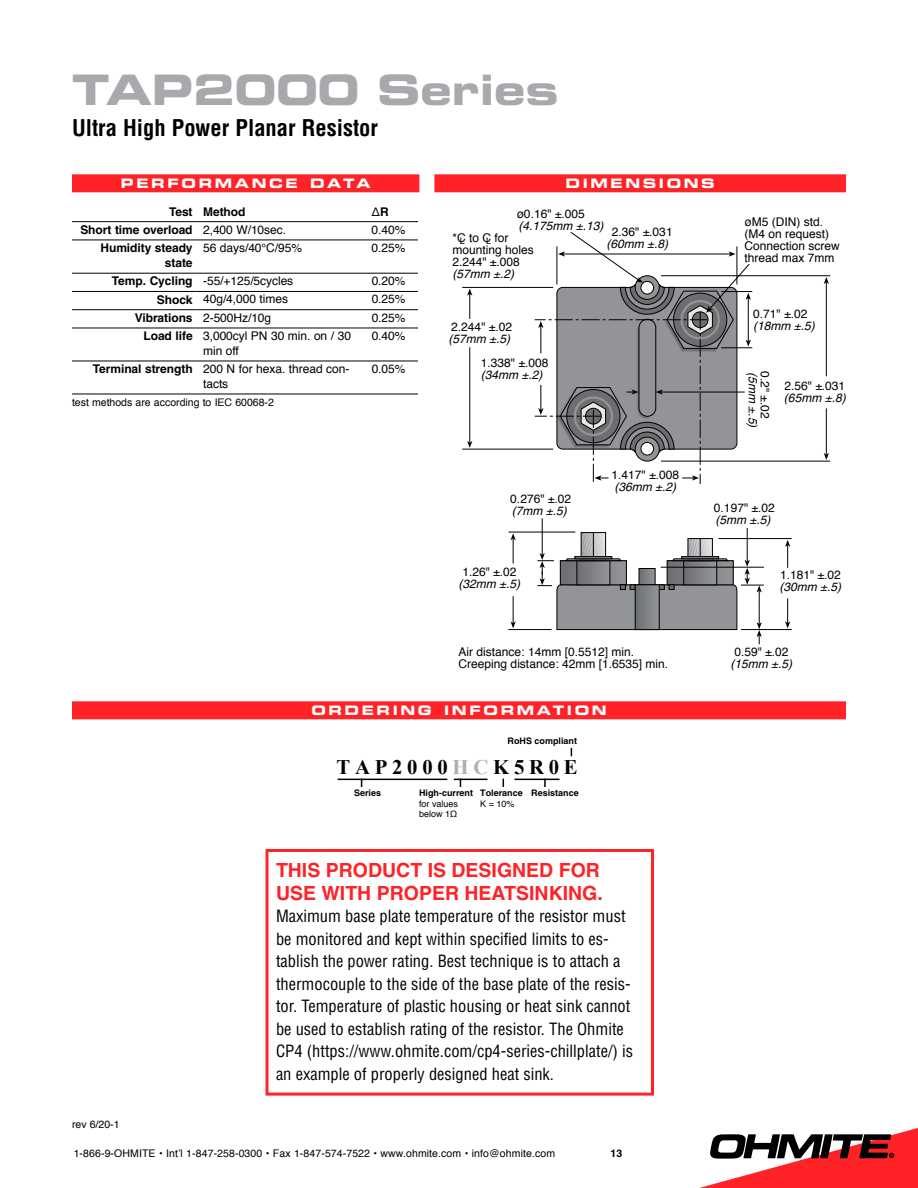
<style>
.page{position:relative;width:918px;height:1188px;background:#fff}
.page>*{position:absolute;margin:0;border:0;box-sizing:border-box;transform-origin:0 0}
.t1{font:42px "Eurostile Bold Extended Two";color:#a7a9ac}
.t2{font:700 condensed 22.5px "Helvetica";color:#000}
.t3{font:700 20.7px "Times New Roman";letter-spacing:.23em;color:#000}
.t4{font:700 19.5px/22.5px "Helvetica";color:#ff2227}
.t5{font:condensed 16.5px/22.5px "Helvetica";color:#000}
.t6{font:13.05px "Eurostile Bold Extended Two";letter-spacing:.2em;color:#fff}
.t7{font:12px/12px "Helvetica";color:#000}
.t8{font:italic 12px "Helvetica";color:#000}
.t9{font:700 12px/15px "Helvetica";letter-spacing:-.005em;color:#000;text-align:right}
.t10{font:10.5px "Helvetica";letter-spacing:.01em;color:#000}
.t11{font:700 10.5px "Helvetica";color:#000}
.t12{font:700 9px "Helvetica";color:#000}
.t13{font:9px/10.5px "Helvetica";color:#000}
.s1{font-weight:700}
.s2{font-weight:400}
.s3{color:#adafb1}
</style>
<div class="page">
<svg style="left:699px;top:1128px;width:219px;height:60px"></svg>
<div style="left:434px;top:174px;width:412px;height:18px;background:#ff2227"></div>
<div style="left:72px;top:701px;width:774px;height:18px;background:#ff2227"></div>
<div style="left:72px;top:174px;width:347px;height:18px;background:#ff2227"></div>
<hr style="left:338px;top:779px;width:109px;height:1px;background:#000">
<hr style="left:455px;top:779px;width:32px;height:1px;background:#000">
<hr style="left:515px;top:779px;width:44px;height:1px;background:#000">
<svg style="left:544px;top:780px;width:2px;height:6px"></svg>
<hr style="left:721px;top:291px;width:31px;height:1px;background:#000">
<hr style="left:721px;top:347px;width:31px;height:1px;background:#000">
<hr style="left:661px;top:275px;width:169px;height:1px;background:#000">
<hr style="left:661px;top:461px;width:169px;height:1px;background:#000">
<hr style="left:826px;top:282px;width:1px;height:94px;background:#000">
<svg style="left:824px;top:277px;width:5px;height:7px"></svg>
<hr style="left:826px;top:408px;width:1px;height:47px;background:#000">
<svg style="left:824px;top:453px;width:5px;height:7px"></svg>
<hr style="left:462px;top:287px;width:91px;height:1px;background:#000">
<hr style="left:462px;top:449px;width:91px;height:1px;background:#000">
<svg style="left:467px;top:289px;width:5px;height:30px"></svg>
<hr style="left:469px;top:347px;width:1px;height:96px;background:#000">
<svg style="left:467px;top:441px;width:5px;height:7px"></svg>
<svg style="left:535px;top:232px;width:216px;height:252px"></svg>
<hr style="left:719px;top:538px;width:73px;height:1px;background:#000">
<hr style="left:741px;top:629px;width:51px;height:1px;background:#000">
<svg style="left:785px;top:540px;width:5px;height:28px"></svg>
<svg style="left:785px;top:598px;width:5px;height:30px"></svg>
<hr style="left:508px;top:532px;width:67px;height:1px;background:#000">
<hr style="left:508px;top:629px;width:44px;height:1px;background:#000">
<svg style="left:511px;top:533px;width:5px;height:30px"></svg>
<svg style="left:511px;top:596px;width:5px;height:32px"></svg>
<hr style="left:747px;top:528px;width:1px;height:33px;background:#000">
<hr style="left:542px;top:518px;width:1px;height:37px;background:#000">
<svg style="left:537px;top:532px;width:227px;height:112px"></svg>
<hr style="left:72px;top:240px;width:124px;height:1px;background:#000">
<hr style="left:196px;top:240px;width:168px;height:1px;background:#000">
<hr style="left:364px;top:240px;width:54px;height:1px;background:#000">
<hr style="left:72px;top:273px;width:124px;height:1px;background:#000">
<hr style="left:196px;top:273px;width:168px;height:1px;background:#000">
<hr style="left:364px;top:273px;width:54px;height:1px;background:#000">
<hr style="left:72px;top:291px;width:124px;height:1px;background:#000">
<hr style="left:196px;top:291px;width:168px;height:1px;background:#000">
<hr style="left:364px;top:291px;width:54px;height:1px;background:#000">
<hr style="left:72px;top:309px;width:124px;height:1px;background:#000">
<hr style="left:196px;top:309px;width:168px;height:1px;background:#000">
<hr style="left:364px;top:309px;width:54px;height:1px;background:#000">
<hr style="left:72px;top:328px;width:124px;height:1px;background:#000">
<hr style="left:196px;top:328px;width:168px;height:1px;background:#000">
<hr style="left:364px;top:328px;width:54px;height:1px;background:#000">
<hr style="left:72px;top:361px;width:124px;height:1px;background:#000">
<hr style="left:196px;top:361px;width:168px;height:1px;background:#000">
<hr style="left:364px;top:361px;width:54px;height:1px;background:#000">
<hr style="left:196px;top:221px;width:168px;height:1px;background:#000">
<hr style="left:364px;top:221px;width:54px;height:1px;background:#000">
<hr style="left:196px;top:394px;width:168px;height:1px;background:#000">
<hr style="left:364px;top:394px;width:54px;height:1px;background:#000">
<hr style="left:72px;top:221px;width:124px;height:1px;background:#000">
<hr style="left:72px;top:394px;width:124px;height:1px;background:#000">
<div style="left:266px;top:849px;width:388px;height:247px;border:3px solid #ff2227"></div>
<h1 class="t1" style="left:72px;top:66px;width:488px">TAP2000 Series</h1>
<h2 class="t2" style="left:72px;top:119px;width:308px">Ultra High Power Planar Resistor</h2>
<p class="t6" style="left:121px;top:176px;width:251px">PERFORMANCE DATA</p>
<p class="t6" style="left:566px;top:176px;width:151px">DIMENSIONS</p>
<p class="t9" style="left:169px;top:205px;width:78px">Test Method</p>
<p class="t7" style="left:372px;top:206px;width:19px">Δ<span class="s1">R</span></p>
<p class="t9" style="left:80px;top:223px;width:207px">Short time overload <span class="s2">2,400 W/10sec.</span></p>
<p class="t7" style="left:372px;top:224px;width:35px">0.40%</p>
<p class="t9" style="left:100px;top:242px;width:94px">Humidity steady state</p>
<p class="t7" style="left:203px;top:242px;width:100px">56 days/40°C/95%</p>
<p class="t7" style="left:372px;top:242px;width:35px">0.25%</p>
<p class="t7" style="left:112px;top:275px;width:183px"><span class="s1">Temp. Cycling</span> -55/+125/5cycles</p>
<p class="t7" style="left:372px;top:275px;width:35px">0.20%</p>
<p class="t7" style="left:157px;top:294px;width:133px"><span class="s1">Shock</span> 40g/4,000 times</p>
<p class="t7" style="left:372px;top:294px;width:35px">0.25%</p>
<p class="t7" style="left:135px;top:312px;width:138px"><span class="s1">Vibrations</span> 2-500Hz/10g</p>
<p class="t7" style="left:372px;top:312px;width:35px">0.25%</p>
<p class="t7" style="left:203px;top:329px;width:149px;line-height:15px;text-indent:-60px"><span class="s1">Load life</span> 3,000cyl PN 30 min. on / 30 min off</p>
<p class="t7" style="left:372px;top:330px;width:35px">0.40%</p>
<p class="t7" style="left:203px;top:362px;width:148px;line-height:15px;text-indent:-110px"><span class="s1">Terminal strength</span> 200 N for hexa. thread con&shy;tacts</p>
<p class="t7" style="left:372px;top:363px;width:35px">0.05%</p>
<p class="t10" style="left:72px;top:394px;width:203px">test methods are according to IEC 60068-2</p>
<p class="t7" style="left:517px;top:209px;width:70px">¯0.16" ±.005</p>
<p class="t8" style="left:518px;top:221px;width:89px">(4.175mm ±.13)</p>
<p class="t7" style="left:612px;top:227px;width:62px">2.36" ±.031</p>
<p class="t8" style="left:607px;top:239px;width:66px">(60mm ±.8)</p>
<p class="t7" style="left:452px;top:233px;width:83px">*C to C for mounting holes<br>2.244" ±.008</p>
<p class="t8" style="left:452px;top:270px;width:66px">(57mm ±.2)</p>
<p class="t13" style="left:460px;top:237px;width:7px">L</p>
<p class="t13" style="left:486px;top:237px;width:7px">L</p>
<p class="t7" style="left:451px;top:322px;width:62px">2.244" ±.02</p>
<p class="t8" style="left:448px;top:334px;width:66px">(57mm ±.5)</p>
<p class="t7" style="left:481px;top:358px;width:69px">1.338" ±.008</p>
<p class="t8" style="left:481px;top:370px;width:66px">(34mm ±.2)</p>
<p class="t7" style="left:745px;top:217px;width:97px">¯M5 (DIN) std. (M4 on request)<br>Connection screw thread max 7mm</p>
<p class="t7" style="left:753px;top:309px;width:56px">0.71" ±.02</p>
<p class="t8" style="left:753px;top:321px;width:66px">(18mm ±.5)</p>
<p class="t8" style="left:758px;top:372px;width:57px;rotate:90deg">(5mm ±.5)</p>
<p class="t7" style="left:770px;top:371px;width:49px;rotate:90deg">0.2" ±.02</p>
<p class="t7" style="left:784px;top:381px;width:62px">2.56" ±.031</p>
<p class="t8" style="left:784px;top:393px;width:66px">(65mm ±.8)</p>
<p class="t7" style="left:510px;top:494px;width:62px">0.276" ±.02</p>
<p class="t8" style="left:512px;top:507px;width:59px">(7mm ±.5)</p>
<p class="t7" style="left:462px;top:567px;width:56px">1.26" ±.02</p>
<p class="t8" style="left:459px;top:579px;width:66px">(32mm ±.5)</p>
<p class="t7" style="left:612px;top:470px;width:69px">1.417" ±.008</p>
<p class="t8" style="left:615px;top:483px;width:66px">(36mm ±.2)</p>
<p class="t7" style="left:459px;top:647px;width:211px">Air distance: 14mm [0.5512] min.<br>Creeping distance: 42mm [1.6535] min.</p>
<p class="t6" style="left:311px;top:703px;width:297px">ORDERING INFORMATION</p>
<p class="t12" style="left:508px;top:737px;width:71px">RoHS compliant</p>
<h3 class="t3" style="left:336px;top:755px;width:243px">TAP2000<span class="s3">HC</span>K5R0E</h3>
<p class="t12" style="left:354px;top:790px;width:29px">Series</p>
<p class="t12" style="left:419px;top:790px;width:55px">High-current</p>
<p class="t13" style="left:419px;top:798px;width:41px">for values below 1Ω</p>
<p class="t12" style="left:531px;top:790px;width:49px">Resistance</p>
<p class="t12" style="left:480px;top:790px;width:44px">Tolerance</p>
<p class="t13" style="left:480px;top:798px;width:36px">K = 10%</p>
<p class="t10" style="left:72px;top:1116px;width:49px">rev 6/20-1</p>
<h3 class="t4" style="left:276px;top:861px;width:328px">THIS PRODUCT IS DESIGNED FOR<br>USE WITH PROPER HEATSINKING.</h3>
<p class="t5" style="left:276px;top:905px;width:359px">Maximum base plate temperature of the resistor must be monitored and kept within specified limits to es&shy;tablish the power rating. Best technique is to attach a thermocouple to the side of the base plate of the resis&shy;tor. Temperature of plastic housing or heat sink cannot be used to establish rating of the resistor. The Ohmite CP4 (https://www.ohmite.com/cp4-series-chillplate/) is an example of properly designed heat sink.</p>
<p class="t10" style="left:74px;top:1145px;width:483px">1-866-9-OHMITE • Int’l 1-847-258-0300 • Fax 1-847-574-7522 • www.ohmite.com • info@ohmite.com</p>
<p class="t11" style="left:610px;top:1149px;width:13px">13</p>
<p class="t7" style="left:714px;top:503px;width:62px">0.197" ±.02</p>
<p class="t8" style="left:715px;top:515px;width:59px">(5mm ±.5)</p>
<p class="t7" style="left:780px;top:570px;width:62px">1.181" ±.02</p>
<p class="t8" style="left:780px;top:582px;width:66px">(30mm ±.5)</p>
<p class="t7" style="left:734px;top:647px;width:56px">0.59" ±.02</p>
<p class="t8" style="left:731px;top:660px;width:66px">(15mm ±.5)</p>
</div>
